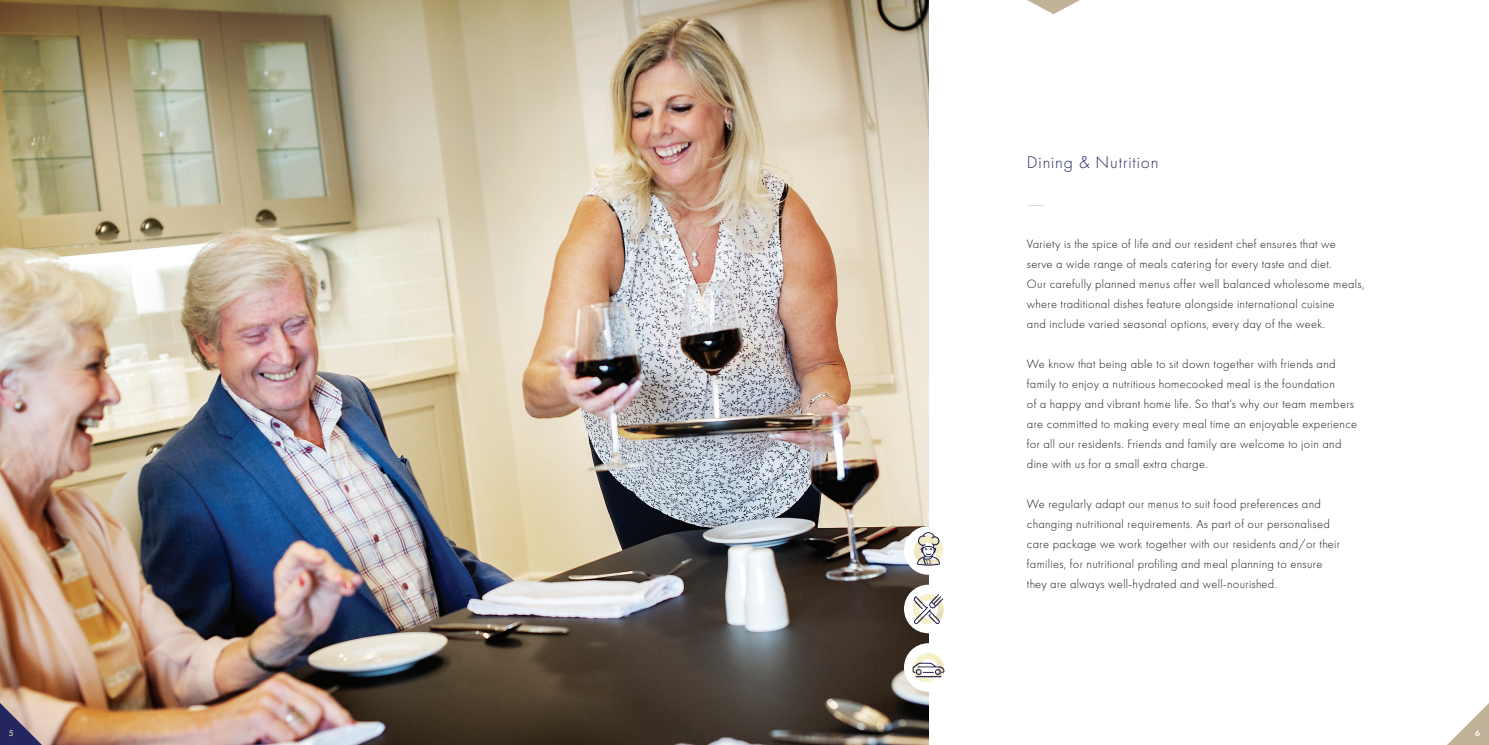
<style>
.page{position:relative;width:1489px;height:745px;background:#fff}
.page>*{position:absolute;margin:0;border:0;box-sizing:border-box;transform-origin:0 0}
.t1{font:300 17.5px "Futura PT";letter-spacing:.05em;color:#252560}
.t2{font:300 12.5px/20px "Futura PT";letter-spacing:.025em;color:#15181c}
.t3{font:300 12.5px "Futura PT";color:#c0b299;scale:2 1}
.t4{font:600 8.75px "Futura PT";color:#c0b299}
.t5{font:600 8.75px "Futura PT";color:#fff}
</style>
<div class="page">
<img style="left:0;top:0;width:928px;height:744px">
<div style="left:904px;top:642px;width:48px;height:49px;background:#fff;border-radius:50%"></div>
<div style="left:904px;top:584px;width:48px;height:48px;background:#fff;border-radius:50%"></div>
<div style="left:904px;top:526px;width:48px;height:48px;background:#fff;border-radius:50%"></div>
<img style="left:907px;top:587px;width:37px;height:42px">
<img style="left:907px;top:529px;width:37px;height:42px">
<img style="left:907px;top:646px;width:38px;height:42px">
<svg style="left:0;top:702px;width:42px;height:42px;background:#85788c"></svg>
<svg style="left:1448px;top:704px;width:40px;height:40px"></svg>
<svg style="left:1027px;top:0;width:53px;height:14px"></svg>
<h1 class="t1" style="left:1026px;top:152px;width:133px">Dining &amp; Nutrition</h1>
<p class="t3" style="left:1026px;top:196px;width:11px">—</p>
<p class="t2" style="left:1026px;top:233px;width:339px">Variety is the spice of life and our resident chef ensures that we serve a wide range of meals catering for every taste and diet.<br>Our carefully planned menus offer well balanced wholesome meals, where traditional dishes feature alongside international cuisine<br>and include varied seasonal options, every day of the week.</p>
<p class="t2" style="left:1026px;top:353px;width:332px">We know that being able to sit down together with friends and family to enjoy a nutritious homecooked meal is the foundation<br>of a happy and vibrant home life. So that’s why our team members are committed to making every meal time an enjoyable experience for all our residents. Friends and family are welcome to join and dine with us for a small extra charge.</p>
<p class="t2" style="left:1026px;top:493px;width:314px">We regularly adapt our menus to suit food preferences and changing nutritional requirements. As part of our personalised care package we work together with our residents and/or their families, for nutritional profiling and meal planning to ensure they are always well-hydrated and well-nourished.</p>
<p class="t4" style="left:9px;top:727px;width:6px">5</p>
<p class="t5" style="left:1474px;top:727px;width:6px">6</p>
</div>
